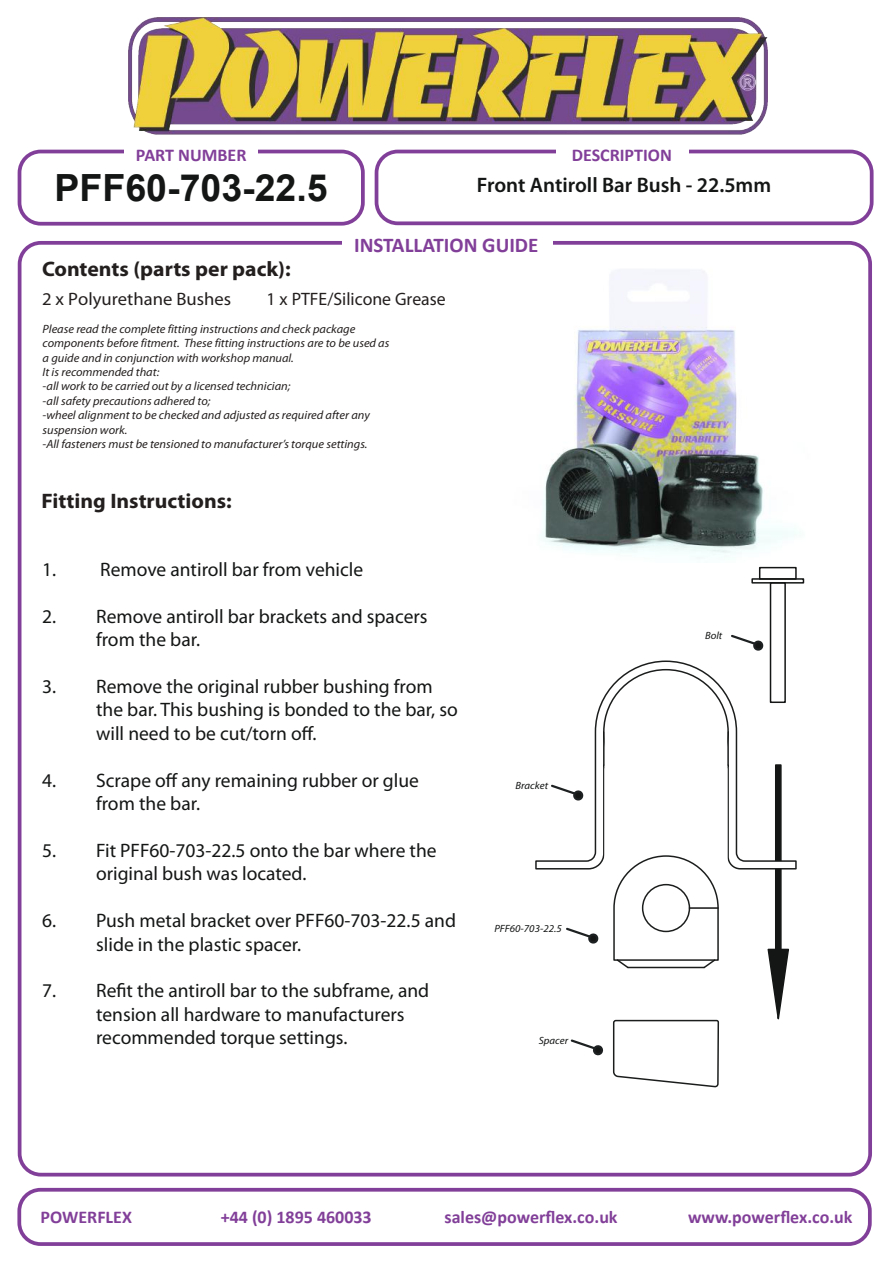
<style>
.page{position:relative;width:893px;height:1263px;background:#fff}
.page>*{position:absolute;margin:0;border:0;box-sizing:border-box;transform-origin:0 0}
.t1{font:700 37.5px "Arial";color:#141515}
.t2{font:700 21px "Myriad Pro";color:#241f1f}
.t3{font:600 21px "Myriad Pro";color:#141515}
.t4{font:700 21px "Calibri";color:#823f99}
.t5{font:19.5px/23.4px "Myriad Pro";color:#141515}
.t6{font:700 18px "Calibri";color:#823f99}
.t7{font:18px "Myriad Pro";color:#241f1f}
.t8{font:italic 12px/14.4px "Myriad Pro";color:#241f1f}
.t9{font:italic 10.5px "Myriad Pro";color:#141515}
</style>
<div class="page">
<img style="left:540px;top:269px;width:258px;height:290px">
<svg style="left:767px;top:948px;width:22px;height:72px"></svg>
<div style="left:775px;top:764px;width:7px;height:186px;background:#141515;border:2px solid #141515"></div>
<svg style="left:535px;top:660px;width:262px;height:210px"></svg>
<svg style="left:612px;top:1019px;width:108px;height:69px"></svg>
<div style="left:759px;top:567px;width:38px;height:13px;border:2px solid #141515"></div>
<div style="left:751px;top:578px;width:53px;height:6px;border:2px solid #141515"></div>
<div style="left:770px;top:582px;width:16px;height:121px;border:2px solid #141515"></div>
<div style="left:604px;top:731px;width:123px;height:140px;background:#fff"></div>
<hr style="left:727px;top:732px;width:2px;height:33px;background:#141515;opacity:.97">
<hr style="left:603px;top:732px;width:2px;height:33px;background:#141515;opacity:.97">
<svg style="left:612px;top:855px;width:107px;height:114px"></svg>
<div style="left:18px;top:241px;width:854px;height:935px;border:4px solid #823f99;border-radius:21px"></div>
<div style="left:375px;top:150px;width:498px;height:75px;border:4px solid #823f99;border-radius:21px"></div>
<div style="left:18px;top:150px;width:347px;height:76px;border:4px solid #823f99;border-radius:21px"></div>
<img style="left:128px;top:18px;width:639px;height:117px">
<div style="left:124px;top:147px;width:134px;height:9px;background:#fff"></div>
<div style="left:556px;top:147px;width:132px;height:9px;background:#fff"></div>
<div style="left:342px;top:235px;width:210px;height:15px;background:#fff"></div>
<div style="left:17px;top:1188px;width:855px;height:58px;border:4px solid #823f99;border-radius:21px"></div>
<svg style="left:549px;top:783px;width:36px;height:20px"></svg>
<svg style="left:731px;top:634px;width:33px;height:17px"></svg>
<svg style="left:566px;top:927px;width:33px;height:17px"></svg>
<svg style="left:570px;top:1039px;width:34px;height:17px"></svg>
<p class="t6" style="left:136px;top:147px;width:112px">PART NUMBER</p>
<p class="t6" style="left:572px;top:147px;width:102px">DESCRIPTION</p>
<h1 class="t1" style="left:55px;top:173px;width:275px">PFF60-703-22.5</h1>
<p class="t3" style="left:477px;top:176px;width:296px">Front Antiroll Bar Bush - 22.5mm</p>
<p class="t4" style="left:354px;top:236px;width:186px">INSTALLATION GUIDE</p>
<p class="t2" style="left:42px;top:260px;width:250px">Contents (parts per pack):</p>
<p class="t7" style="left:42px;top:292px;width:191px">2 x Polyurethane Bushes</p>
<p class="t7" style="left:267px;top:292px;width:181px">1 x PTFE/Silicone Grease</p>
<p class="t8" style="left:43px;top:322px;width:348px">Please read the complete fitting instructions and check package components before fitment. These fitting instructions are to be used as a guide and in conjunction with workshop manual.<br>It is recommended that:<br>-all work to be carried out by a licensed technician;<br>-all safety precautions adhered to;<br>-wheel alignment to be checked and adjusted as required after any suspension work.<br>-All fasteners must be tensioned to manufacturer’s torque settings.</p>
<p class="t2" style="left:42px;top:492px;width:192px">Fitting Instructions:</p>
<p class="t5" style="left:42px;top:559px;width:323px">1. Remove antiroll bar from vehicle</p>
<p class="t5" style="left:96px;top:606px;width:333px;text-indent:-54px">2. Remove antiroll bar brackets and spacers from the bar.</p>
<p class="t5" style="left:96px;top:676px;width:363px;text-indent:-54px">3. Remove the original rubber bushing from the bar. This bushing is bonded to the bar, so will need to be cut/torn off.</p>
<p class="t5" style="left:96px;top:770px;width:324px;text-indent:-54px">4. Scrape off any remaining rubber or glue from the bar.</p>
<p class="t5" style="left:96px;top:840px;width:342px;text-indent:-54px">5. Fit PFF60-703-22.5 onto the bar where the original bush was located.</p>
<p class="t5" style="left:96px;top:910px;width:361px;text-indent:-54px">6. Push metal bracket over PFF60-703-22.5 and slide in the plastic spacer.</p>
<p class="t5" style="left:96px;top:981px;width:335px;text-indent:-54px">7. Refit the antiroll bar to the subframe, and tension all hardware to manufacturers recommended torque settings.</p>
<p class="t9" style="left:516px;top:781px;width:34px">Bracket</p>
<p class="t9" style="left:494px;top:924px;width:69px">PFF60-703-22.5</p>
<p class="t9" style="left:539px;top:1036px;width:31px">Spacer</p>
<p class="t9" style="left:705px;top:631px;width:19px">Bolt</p>
<p class="t6" style="left:41px;top:1209px;width:93px">POWERFLEX</p>
<p class="t6" style="left:221px;top:1209px;width:152px">+44 (0) 1895 460033</p>
<p class="t6" style="left:444px;top:1209px;width:175px">sales@powerflex.co.uk</p>
<p class="t6" style="left:688px;top:1209px;width:166px">www.powerflex.co.uk</p>
</div>
